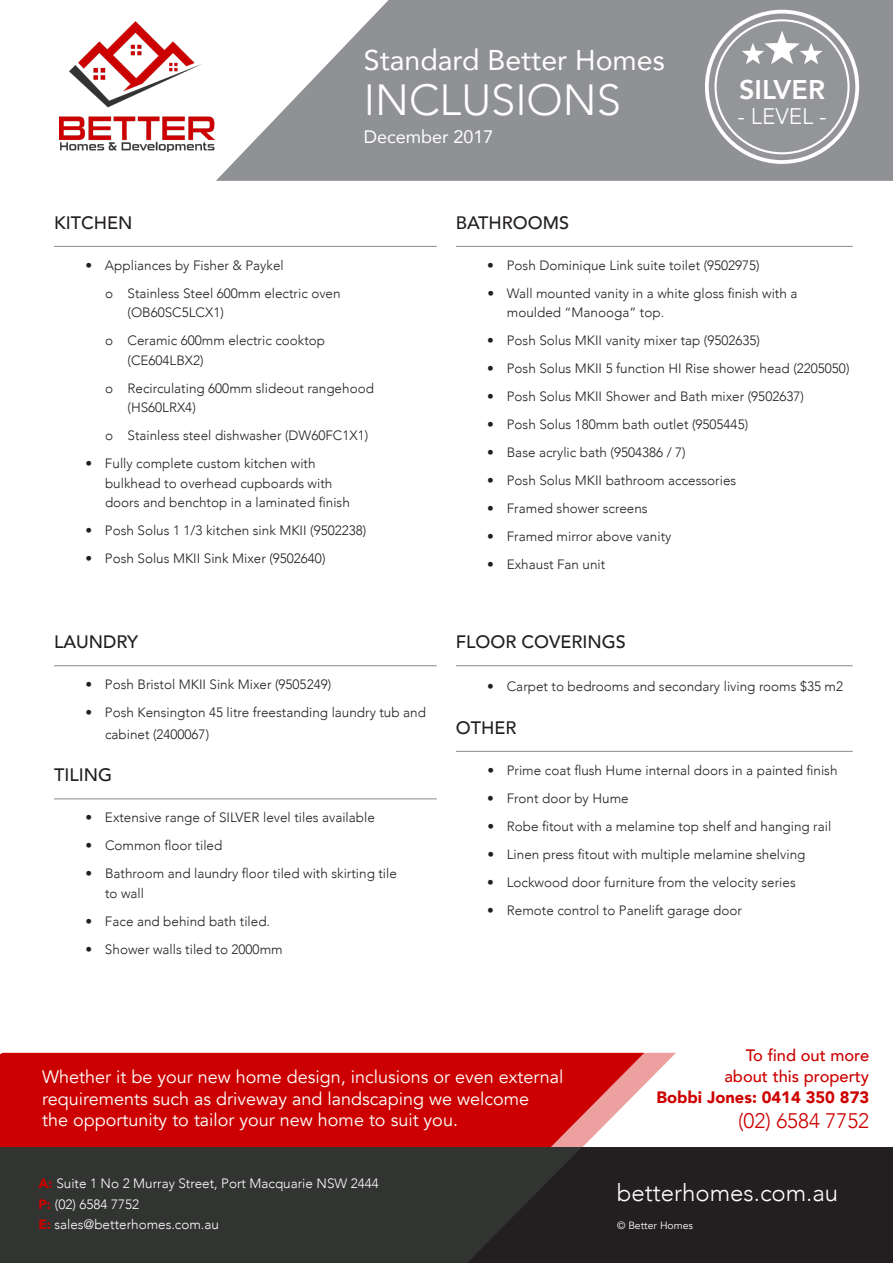
<style>
.page{position:relative;width:893px;height:1263px;background:#fff}
.page>*{position:absolute;margin:0;border:0;box-sizing:border-box;transform-origin:0 0}
.t1{font:300 43.5px "Avenir";color:#fff}
.t2{font:28.5px "Avenir";color:#fff}
.t3{font:800 27px "Avenir";color:#fff}
.t4{font:300 24px "Avenir";color:#fff}
.t5{font:300 22.5px "Avenir";color:#fff}
.t6{font:300 21px "Avenir";color:#c00}
.t7{font:18px/21.6px "Avenir";color:#fff}
.t8{font:500 18px "Avenir";color:#231f20}
.t9{font:18px "Avenir";color:#fff}
.t10{font:500 16.5px/21px "Avenir";color:#c00;text-align:right}
.t11{font:900 16.5px "Avenir";color:#c00}
.t12{font:300 13.5px/28px "Avenir";color:#231f20}
.t13{font:300 13.5px/20.4px "Avenir";color:#fff}
.t14{font:10.5px "Avenir";color:#fff}
.s1{font-weight:900;color:#c00}
</style>
<div class="page">
<div style="left:0;top:1053px;width:549px;height:94px;background:#c00"></div>
<svg style="left:549px;top:1052px;width:31px;height:95px;background:#d11919"></svg>
<svg style="left:580px;top:1052px;width:96px;height:95px"></svg>
<img style="left:60px;top:22px;width:154px;height:130px">
<hr style="left:54px;top:246px;width:383px;height:1px;background:#8f9194">
<hr style="left:456px;top:246px;width:397px;height:1px;background:#8f9194">
<hr style="left:456px;top:665px;width:397px;height:1px;background:#8f9194">
<hr style="left:456px;top:751px;width:397px;height:1px;background:#8f9194">
<hr style="left:54px;top:665px;width:383px;height:1px;background:#8f9194">
<hr style="left:54px;top:798px;width:383px;height:1px;background:#8f9194">
<svg style="left:216px;top:0;width:677px;height:181px;fill:#8f9194"></svg>
<svg style="left:707px;top:12px;width:150px;height:150px;fill:#939598"></svg>
<div style="left:705px;top:10px;width:154px;height:154px;border:4px solid #fff;border-radius:50%"></div>
<div style="left:716px;top:20px;width:132px;height:133px;background:#939598;border-radius:50%"></div>
<svg style="left:742px;top:31px;width:80px;height:33px"></svg>
<div style="left:0;top:1147px;width:893px;height:116px;background:#323432"></div>
<svg style="left:468px;top:1147px;width:425px;height:116px;background:#252122"></svg>
<h2 class="t2" style="left:364px;top:41px;width:303px">Standard Better Homes</h2>
<h1 class="t1" style="left:364px;top:71px;width:259px">INCLUSIONS</h1>
<h3 class="t9" style="left:364px;top:125px;width:131px">December 2017</h3>
<h3 class="t3" style="left:739px;top:72px;width:88px">SILVER</h3>
<h3 class="t5" style="left:737px;top:102px;width:91px">- LEVEL -</h3>
<h3 class="t8" style="left:54px;top:211px;width:80px">KITCHEN</h3>
<p class="t12" style="left:105px;top:251px;width:237px;text-indent:-20px">• Appliances by Fisher &amp; Paykel<br>o Stainless Steel 600mm electric oven</p>
<p class="t12" style="left:105px;top:299px;width:222px;text-indent:22px">(OB60SC5LCX1)<br>o Ceramic 600mm electric cooktop</p>
<p class="t12" style="left:105px;top:346px;width:270px;text-indent:22px">(CE604LBX2)<br>o Recirculating 600mm slideout rangehood</p>
<p class="t12" style="left:105px;top:394px;width:265px;text-indent:22px">(HS60LRX4)<br>o Stainless steel dishwasher (DW60FC1X1)</p>
<p class="t12" style="left:105px;top:454px;width:246px;line-height:19.5px;text-indent:-20px">• Fully complete custom kitchen with bulkhead to overhead cupboards with doors and benchtop in a laminated finish</p>
<p class="t12" style="left:85px;top:517px;width:282px">• Posh Solus 1 1/3 kitchen sink MKII (9502238)</p>
<p class="t12" style="left:85px;top:545px;width:242px">• Posh Solus MKII Sink Mixer (9502640)</p>
<h3 class="t8" style="left:54px;top:630px;width:86px">LAUNDRY</h3>
<p class="t12" style="left:85px;top:671px;width:247px">• Posh Bristol MKII Sink Mixer (9505249)</p>
<p class="t12" style="left:105px;top:702px;width:322px;line-height:21.6px;text-indent:-20px">• Posh Kensington 45 litre freestanding laundry tub and cabinet (2400067)</p>
<h3 class="t8" style="left:54px;top:763px;width:60px">TILING</h3>
<p class="t12" style="left:85px;top:804px;width:291px">• Extensive range of SILVER level tiles available</p>
<p class="t12" style="left:85px;top:832px;width:138px">• Common floor tiled</p>
<p class="t12" style="left:105px;top:864px;width:293px;line-height:19.5px;text-indent:-20px">• Bathroom and laundry floor tiled with skirting tile to wall</p>
<p class="t12" style="left:85px;top:907px;width:186px">• Face and behind bath tiled.</p>
<p class="t12" style="left:85px;top:935px;width:199px">• Shower walls tiled to 2000mm</p>
<h3 class="t8" style="left:456px;top:211px;width:115px">BATHROOMS</h3>
<p class="t12" style="left:487px;top:251px;width:274px">• Posh Dominique Link suite toilet (9502975)</p>
<p class="t12" style="left:507px;top:284px;width:292px;line-height:19.5px;text-indent:-20px">• Wall mounted vanity in a white gloss finish with a moulded “Manooga” top.</p>
<p class="t12" style="left:487px;top:327px;width:274px">• Posh Solus MKII vanity mixer tap (9502635)</p>
<p class="t12" style="left:487px;top:355px;width:364px">• Posh Solus MKII 5 function HI Rise shower head (2205050)</p>
<p class="t12" style="left:487px;top:383px;width:318px">• Posh Solus MKII Shower and Bath mixer (9502637)</p>
<p class="t12" style="left:487px;top:411px;width:262px">• Posh Solus 180mm bath outlet (9505445)</p>
<p class="t12" style="left:487px;top:439px;width:200px">• Base acrylic bath (9504386 / 7)</p>
<p class="t12" style="left:487px;top:467px;width:250px">• Posh Solus MKII bathroom accessories</p>
<p class="t12" style="left:487px;top:495px;width:162px">• Framed shower screens</p>
<p class="t12" style="left:487px;top:523px;width:186px">• Framed mirror above vanity</p>
<p class="t12" style="left:487px;top:551px;width:120px">• Exhaust Fan unit</p>
<h3 class="t8" style="left:456px;top:630px;width:171px">FLOOR COVERINGS</h3>
<p class="t12" style="left:487px;top:673px;width:357px">• Carpet to bedrooms and secondary living rooms $35 m2</p>
<h3 class="t8" style="left:456px;top:716px;width:62px">OTHER</h3>
<p class="t12" style="left:487px;top:756px;width:352px">• Prime coat flush Hume internal doors in a painted finish</p>
<p class="t12" style="left:487px;top:784px;width:143px">• Front door by Hume</p>
<p class="t12" style="left:487px;top:812px;width:345px">• Robe fitout with a melamine top shelf and hanging rail</p>
<p class="t12" style="left:487px;top:840px;width:320px">• Linen press fitout with multiple melamine shelving</p>
<p class="t12" style="left:487px;top:868px;width:310px">• Lockwood door furniture from the velocity series</p>
<p class="t12" style="left:487px;top:896px;width:256px">• Remote control to Panelift garage door</p>
<h3 class="t7" style="left:42px;top:1067px;width:523px">Whether it be your new home design, inclusions or even external requirements such as driveway and landscaping we welcome<br>the opportunity to tailor your new home to suit you.</h3>
<p class="t10" style="left:724px;top:1045px;width:146px">To find out more about this property</p>
<p class="t11" style="left:656px;top:1086px;width:214px">Bobbi Jones: 0414 350 873</p>
<h3 class="t6" style="left:738px;top:1107px;width:133px">(02) 6584 7752</h3>
<p class="t13" style="left:38px;top:1174px;width:342px"><span class="s1">A:</span> Suite 1 No 2 Murray Street, Port Macquarie NSW 2444<br><span class="s1">P:</span> (02) 6584 7752<br><span class="s1">E:</span> sales@betterhomes.com.au</p>
<h3 class="t4" style="left:617px;top:1177px;width:223px">betterhomes.com.au</h3>
<p class="t14" style="left:617px;top:1219px;width:78px">© Better Homes</p>
</div>
